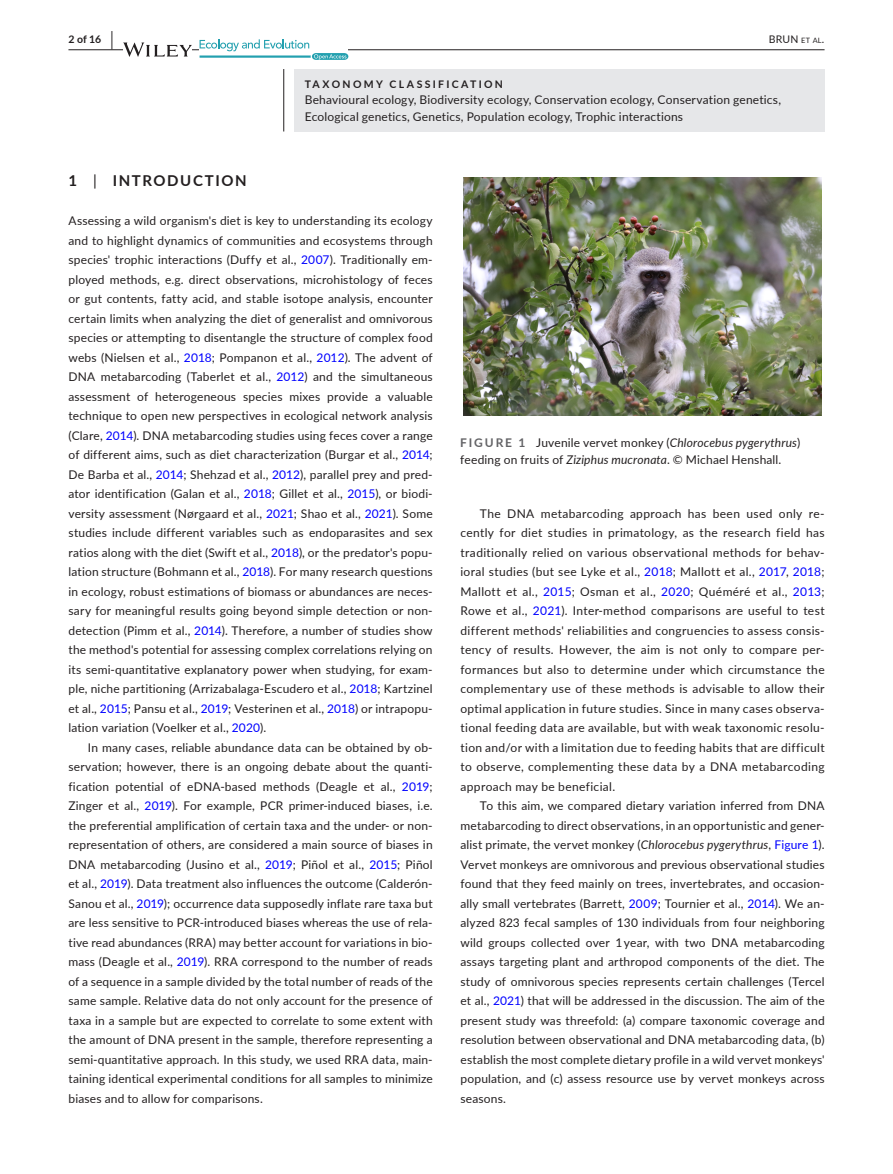
<style>
.page{position:relative;width:893px;height:1174px;background:#fff}
.page>*{position:absolute;margin:0;border:0;box-sizing:border-box;transform-origin:0 0}
.t1{font:700 15px "Lato";letter-spacing:.105em;color:#231f20}
.t2{font:12px/19.5px "Lato";letter-spacing:.015em;color:#231f20;text-align:justify}
.t3{font:700 10.5px "Lato";letter-spacing:.22em;color:#231f20}
.t4{font:10.5px "Lato";color:#231f20}
.s1{font-size:19.5px}
.s2{font-size:7.35px}
.s3{font-weight:400}
.s4{color:#00f}
.s5{font-weight:700;color:#636366}
.s6{font-style:italic}
</style>
<div class="page">
<hr style="left:68px;top:49px;width:756px;height:1px;background:#231f20">
<svg style="left:123px;top:42px;width:69px;height:15px"></svg>
<svg style="left:200px;top:39px;width:148px;height:21px"></svg>
<div style="left:294px;top:69px;width:530px;height:62px;background:#e6e7e9"></div>
<hr style="left:283px;top:69px;width:1px;height:62px;background:#231f20">
<img style="left:464px;top:177px;width:357px;height:238px">
<p class="t3" style="left:68px;top:31px;width:46px">2 of 16 <span class="s1">|</span></p>
<p class="t4" style="left:769px;top:31px;width:57px">BRUN <span class="s2">et al</span>.</p>
<p class="t3" style="left:305px;top:76px;width:200px">TAXONOMY CLASSIFICATION</p>
<p class="t2" style="left:305px;top:91px;width:478px;line-height:16.5px">Behavioural ecology, Biodiversity ecology, Conservation ecology, Conservation genetics,<br>Ecological genetics, Genetics, Population ecology, Trophic interactions</p>
<p class="t1" style="left:68px;top:170px;width:180px">1 <span class="s3">|</span> INTRODUCTION</p>
<p class="t2" style="left:68px;top:210px;width:366px">Assessing a wild organism's diet is key to understanding its ecology and to highlight dynamics of communities and ecosystems through species' trophic interactions (Duffy et al., <span class="s4">2007</span>). Traditionally em&shy;ployed methods, e.g. direct observations, microhistology of feces or gut contents, fatty acid, and stable isotope analysis, encounter certain limits when analyzing the diet of generalist and omnivorous species or attempting to disentangle the structure of complex food webs (Nielsen et al., <span class="s4">2018</span>; Pompanon et al., <span class="s4">2012</span>). The advent of DNA metabarcoding (Taberlet et al., <span class="s4">2012</span>) and the simultaneous assessment of heterogeneous species mixes provide a valuable technique to open new perspectives in ecological network analysis (Clare, <span class="s4">2014</span>). DNA metabarcoding studies using feces cover a range of different aims, such as diet characterization (Burgar et al., <span class="s4">2014</span>; De Barba et al., <span class="s4">2014</span>; Shehzad et al., <span class="s4">2012</span>), parallel prey and pred&shy;ator identification (Galan et al., <span class="s4">2018</span>; Gillet et al., <span class="s4">2015</span>), or biodi&shy;versity assessment (Nørgaard et al., <span class="s4">2021</span>; Shao et al., <span class="s4">2021</span>). Some studies include different variables such as endoparasites and sex ratios along with the diet (Swift et al., <span class="s4">2018</span>), or the predator's popu&shy;lation structure (Bohmann et al., <span class="s4">2018</span>). For many research questions in ecology, robust estimations of biomass or abundances are neces&shy;sary for meaningful results going beyond simple detection or non&shy;detection (Pimm et al., <span class="s4">2014</span>). Therefore, a number of studies show the method's potential for assessing complex correlations relying on its semi-quantitative explanatory power when studying, for exam&shy;ple, niche partitioning (Arrizabalaga-Escudero et al., <span class="s4">2018</span>; Kartzinel et al., <span class="s4">2015</span>; Pansu et al., <span class="s4">2019</span>; Vesterinen et al., <span class="s4">2018</span>) or intrapopu&shy;lation variation (Voelker et al., <span class="s4">2020</span>).</p>
<p class="t2" style="left:68px;top:737px;width:366px;text-indent:19px">In many cases, reliable abundance data can be obtained by ob&shy;servation; however, there is an ongoing debate about the quanti&shy;fication potential of eDNA-based methods (Deagle et al., <span class="s4">2019</span>; Zinger et al., <span class="s4">2019</span>). For example, PCR primer-induced biases, i.e. the preferential amplification of certain taxa and the under- or non&shy;representation of others, are considered a main source of biases in DNA metabarcoding (Jusino et al., <span class="s4">2019</span>; Piñol et al., <span class="s4">2015</span>; Piñol et al., <span class="s4">2019</span>). Data treatment also influences the outcome (Calderón-Sanou et al., <span class="s4">2019</span>); occurrence data supposedly inflate rare taxa but are less sensitive to PCR-introduced biases whereas the use of rela&shy;tive read abundances (RRA) may better account for variations in bio&shy;mass (Deagle et al., <span class="s4">2019</span>). RRA correspond to the number of reads of a sequence in a sample divided by the total number of reads of the same sample. Relative data do not only account for the presence of taxa in a sample but are expected to correlate to some extent with the amount of DNA present in the sample, therefore representing a semi-quantitative approach. In this study, we used RRA data, main&shy;taining identical experimental conditions for all samples to minimize biases and to allow for comparisons.</p>
<p class="t2" style="left:460px;top:434px;width:341px;line-height:16.5px"><span class="s5">FIGURE 1</span> Juvenile vervet monkey (<span class="s6">Chlorocebus pygerythrus</span>) feeding on fruits of <span class="s6">Ziziphus mucronata</span>. © Michael Henshall.</p>
<p class="t2" style="left:460px;top:503px;width:366px;text-indent:20px">The DNA metabarcoding approach has been used only re&shy;cently for diet studies in primatology, as the research field has traditionally relied on various observational methods for behav&shy;ioral studies (but see Lyke et al., <span class="s4">2018</span>; Mallott et al., <span class="s4">2017</span>, <span class="s4">2018</span>; Mallott et al., <span class="s4">2015</span>; Osman et al., <span class="s4">2020</span>; Quéméré et al., <span class="s4">2013</span>; Rowe et al., <span class="s4">2021</span>). Inter-method comparisons are useful to test different methods' reliabilities and congruencies to assess consis&shy;tency of results. However, the aim is not only to compare per&shy;formances but also to determine under which circumstance the complementary use of these methods is advisable to allow their optimal application in future studies. Since in many cases observa&shy;tional feeding data are available, but with weak taxonomic resolu&shy;tion and/or with a limitation due to feeding habits that are difficult to observe, complementing these data by a DNA metabarcoding approach may be beneficial.</p>
<p class="t2" style="left:460px;top:795px;width:366px;text-indent:19px">To this aim, we compared dietary variation inferred from DNA metabarcoding to direct observations, in an opportunistic and gener&shy;alist primate, the vervet monkey (<span class="s6">Chlorocebus pygerythrus</span>, <span class="s4">Figure 1</span>).<br>Vervet monkeys are omnivorous and previous observational studies found that they feed mainly on trees, invertebrates, and occasion&shy;ally small vertebrates (Barrett, <span class="s4">2009</span>; Tournier et al., <span class="s4">2014</span>). We an&shy;alyzed 823 fecal samples of 130 individuals from four neighboring wild groups collected over 1 year, with two DNA metabarcoding assays targeting plant and arthropod components of the diet. The study of omnivorous species represents certain challenges (Tercel et al., <span class="s4">2021</span>) that will be addressed in the discussion. The aim of the present study was threefold: (a) compare taxonomic coverage and resolution between observational and DNA metabarcoding data, (b) establish the most complete dietary profile in a wild vervet monkeys' population, and (c) assess resource use by vervet monkeys across seasons.</p>
</div>
